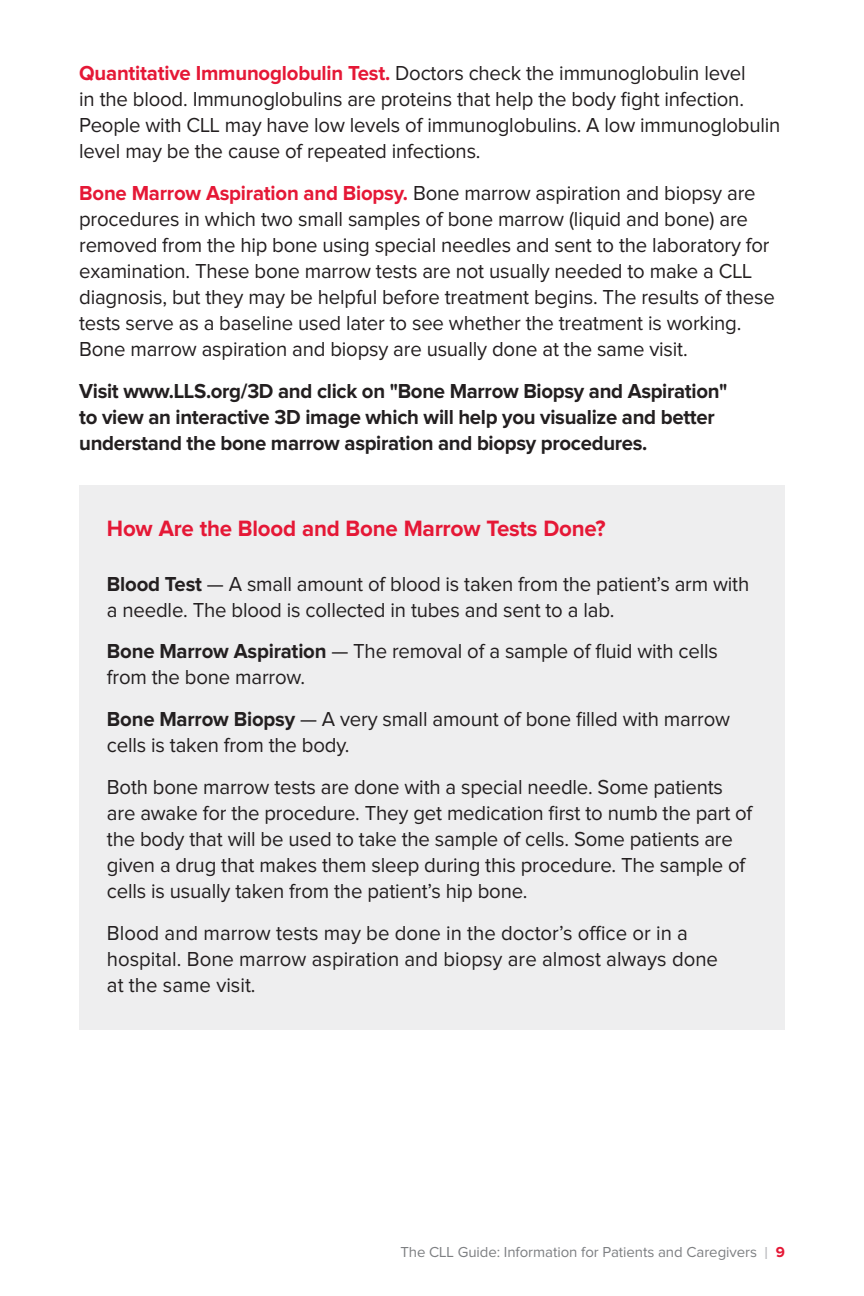
<style>
.page{position:relative;width:864px;height:1296px;background:#fff}
.page>*{position:absolute;margin:0;border:0;box-sizing:border-box;transform-origin:0 0}
.Chart_Hed{font:700 23px "Proxima Nova";letter-spacing:-.01em;color:#e51836}
.Body_text{font:21px/26px "Proxima Nova";letter-spacing:-.01em;color:#231f20}
.Body_text-2{font:700 21px/26px "Proxima Nova";letter-spacing:-.015em;color:#231f20}
.t1{font:15px "Proxima Nova";letter-spacing:-.005em;color:#7d7f82}
.s1{font-weight:700;color:#e51836}
.s2{font-weight:700}
.s3{font-size:18px;color:#babbbe}
</style>
<div class="page">
<div style="left:79px;top:485px;width:706px;height:545px;background:#eeeeef"></div>
<p class="Body_text" style="left:79px;top:61px;width:703px"><span class="s1">Quantitative Immunoglobulin Test.</span> Doctors check the immunoglobulin level<br>in the blood. Immunoglobulins are proteins that help the body fight infection.<br>People with CLL may have low levels of immunoglobulins. A low immunoglobulin level may be the cause of repeated infections.</p>
<p class="Body_text" style="left:79px;top:181px;width:697px"><span class="s1">Bone Marrow Aspiration and Biopsy.</span> Bone marrow aspiration and biopsy are procedures in which two small samples of bone marrow (liquid and bone) are removed from the hip bone using special needles and sent to the laboratory for examination. These bone marrow tests are not usually needed to make a CLL diagnosis, but they may be helpful before treatment begins. The results of these tests serve as a baseline used later to see whether the treatment is working.<br>Bone marrow aspiration and biopsy are usually done at the same visit.</p>
<p class="Body_text-2" style="left:79px;top:379px;width:650px">Visit www.LLS.org/3D and click on "Bone Marrow Biopsy and Aspiration" to view an interactive 3D image which will help you visualize and better understand the bone marrow aspiration and biopsy procedures.</p>
<p class="Chart_Hed" style="left:107px;top:518px;width:500px">How Are the Blood and Bone Marrow Tests Done?</p>
<p class="Body_text" style="left:107px;top:572px;width:644px"><span class="s2">Blood Test</span> — A small amount of blood is taken from the patient’s arm with a needle. The blood is collected in tubes and sent to a lab.</p>
<p class="Body_text" style="left:107px;top:639px;width:612px"><span class="s2">Bone Marrow Aspiration</span> — The removal of a sample of fluid with cells from the bone marrow.</p>
<p class="Body_text" style="left:107px;top:707px;width:625px"><span class="s2">Bone Marrow Biopsy</span> — A very small amount of bone filled with marrow cells is taken from the body.</p>
<p class="Body_text" style="left:107px;top:775px;width:647px">Both bone marrow tests are done with a special needle. Some patients are awake for the procedure. They get medication first to numb the part of the body that will be used to take the sample of cells. Some patients are given a drug that makes them sleep during this procedure. The sample of cells is usually taken from the patient’s hip bone.</p>
<p class="Body_text" style="left:107px;top:921px;width:613px">Blood and marrow tests may be done in the doctor’s office or in a hospital. Bone marrow aspiration and biopsy are almost always done at the same visit.</p>
<p class="t1" style="left:400px;top:1246px;width:386px">The CLL Guide: Information for Patients and Caregivers <span class="s3">I</span> <span class="s1">9</span></p>
</div>
